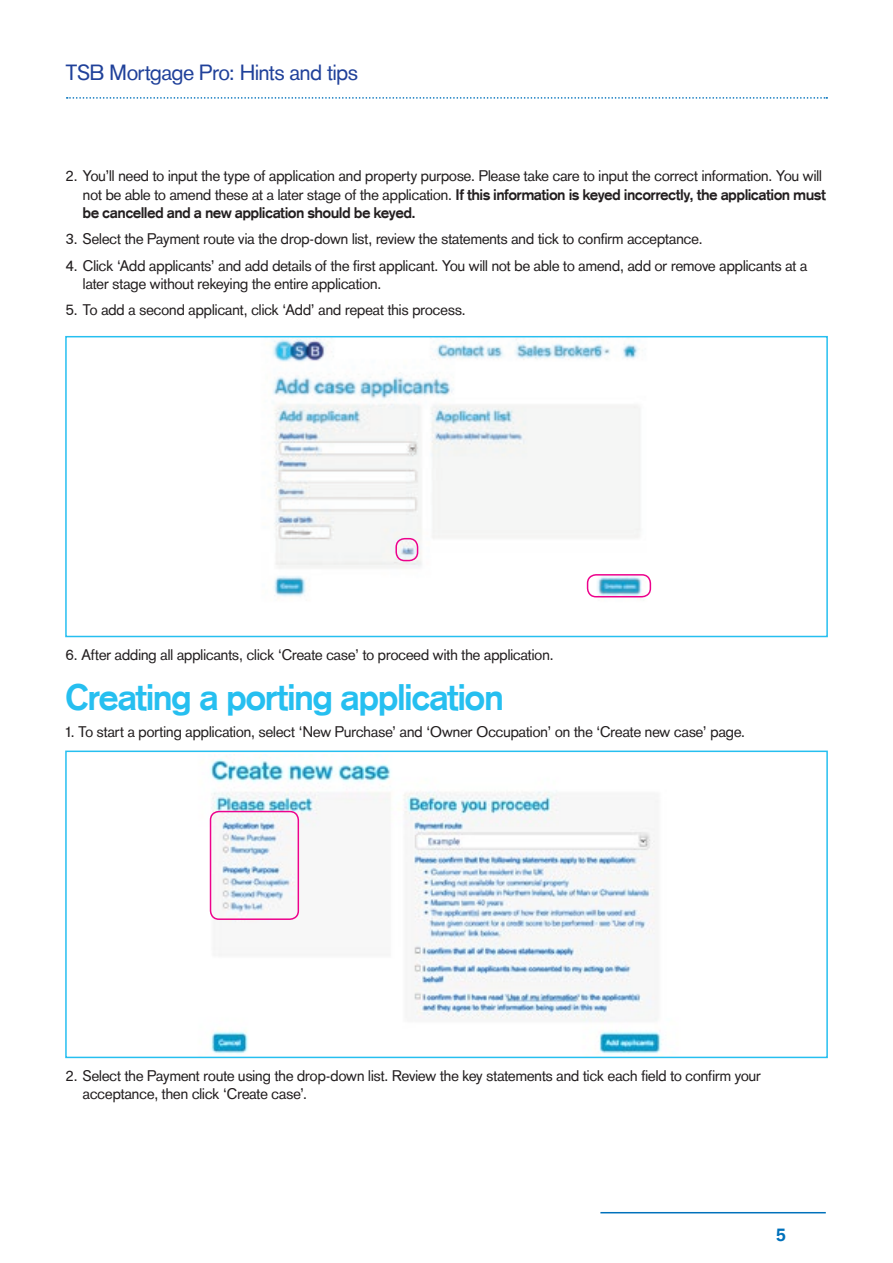
<style>
.page{position:relative;width:893px;height:1263px;background:#fff}
.page>*{position:absolute;margin:0;border:0;box-sizing:border-box;transform-origin:0 0}
.Page_Headline_24_28{font:700 36px "Basic Commercialfor TSB";letter-spacing:-.005em;color:#26bff0}
.t1{font:21.45px "Basic Commercialfor TSB";letter-spacing:-.005em;color:#20419a}
.t2{font:700 18px "Basic Commercialfor TSB";color:#0071bb}
.BodyCopy_Numbers_10{font:15px/18px "Basic Commercialfor TSB";letter-spacing:.005em;color:#231f20}
.Page_Headline_24_28-2{font:15px "Basic Commercialfor TSB";letter-spacing:.005em;color:#231f20}
.s1{font-weight:700}
</style>
<div class="page">
<hr style="left:600px;top:1212px;width:226px;height:1px;background:#0071bb">
<svg style="left:67px;top:97px;width:760px;height:2px"></svg>
<img style="left:209px;top:759px;width:453px;height:295px">
<div style="left:65px;top:750px;width:763px;height:308px;border:2px solid #26bff0"></div>
<div style="left:210px;top:811px;width:89px;height:109px;border:2px solid #ed028c;border-radius:9px"></div>
<img style="left:272px;top:339px;width:380px;height:260px">
<div style="left:65px;top:336px;width:763px;height:301px;border:2px solid #26bff0"></div>
<div style="left:587px;top:574px;width:64px;height:23px;border:2px solid #ed028c;border-radius:9px"></div>
<div style="left:395px;top:538px;width:23px;height:23px;border:2px solid #ed028c;border-radius:9px"></div>
<h2 class="t1" style="left:66px;top:60px;width:293px">TSB Mortgage Pro: Hints and tips</h2>
<p class="BodyCopy_Numbers_10" style="left:83px;top:167px;width:744px;text-indent:-17px">2. You’ll need to input the type of application and property purpose. Please take care to input the correct information. You will not be able to amend these at a later stage of the application. <span class="s1">If this information is keyed incorrectly, the application must be cancelled and a new application should be keyed.</span></p>
<p class="BodyCopy_Numbers_10" style="left:66px;top:230px;width:638px">3. Select the Payment route via the drop-down list, review the statements and tick to confirm acceptance.</p>
<p class="BodyCopy_Numbers_10" style="left:83px;top:256px;width:726px;text-indent:-17px">4. Click ‘Add applicants’ and add details of the first applicant. You will not be able to amend, add or remove applicants at a later stage without rekeying the entire application.</p>
<p class="BodyCopy_Numbers_10" style="left:66px;top:301px;width:401px">5. To add a second applicant, click ‘Add’ and repeat this process.</p>
<p class="BodyCopy_Numbers_10" style="left:66px;top:645px;width:489px">6. After adding all applicants, click ‘Create case’ to proceed with the application.</p>
<p class="Page_Headline_24_28" style="left:66px;top:676px;width:439px">Creating a porting application</p>
<p class="Page_Headline_24_28-2" style="left:66px;top:722px;width:681px">1. To start a porting application, select ‘New Purchase’ and ‘Owner Occupation’ on the ‘Create new case’ page.</p>
<p class="BodyCopy_Numbers_10" style="left:83px;top:1067px;width:679px;text-indent:-17px">2. Select the Payment route using the drop-down list. Review the key statements and tick each field to confirm your acceptance, then click ‘Create case’.</p>
<p class="t2" style="left:776px;top:1224px;width:11px">5</p>
</div>
